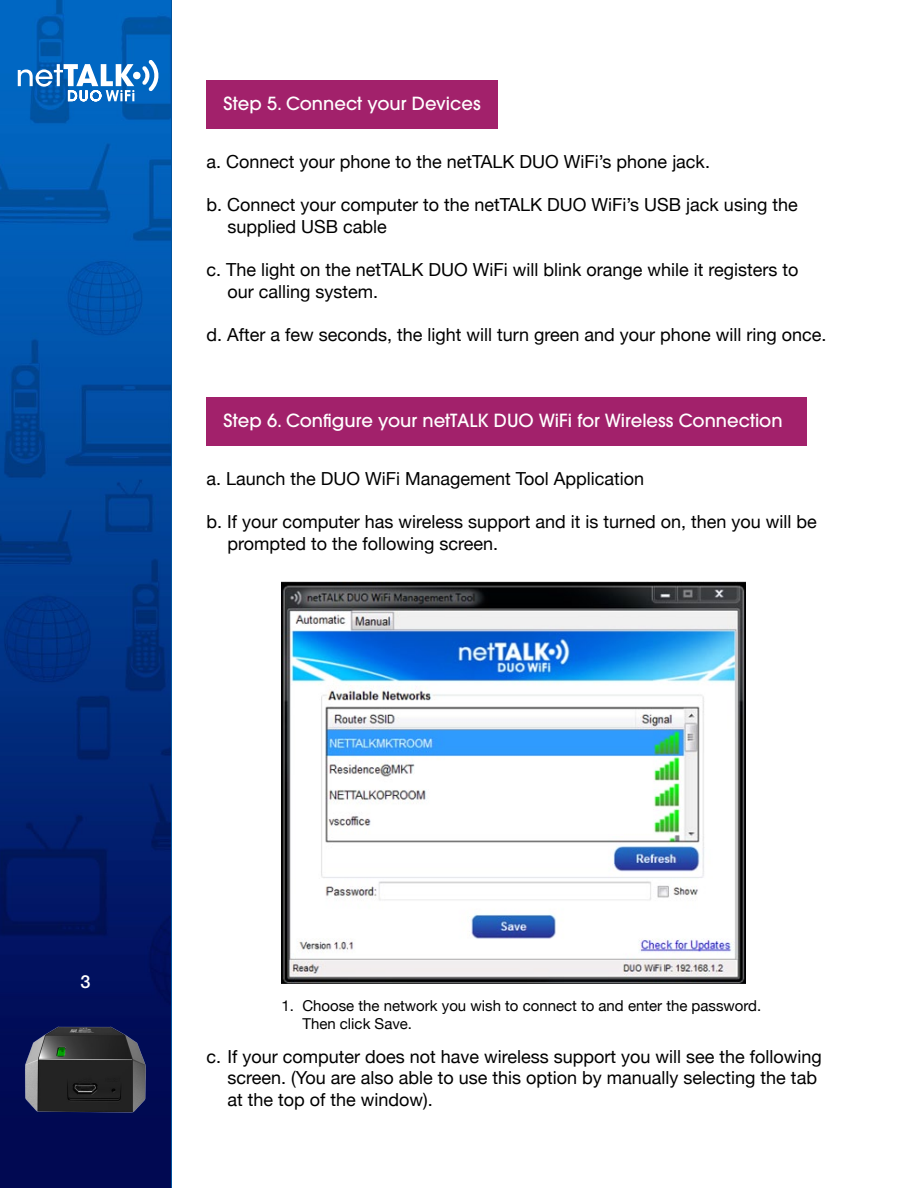
<style>
.page{position:relative;width:918px;height:1188px;background:#fff}
.page>*{position:absolute;margin:0;border:0;box-sizing:border-box;transform-origin:0 0}
.t1{font:18px/21.6px "Helvetica Neue";color:#000}
.t2{font:500 18px "ITC Avant Garde Std";color:#fff}
.t3{font:500 18px "Helvetica Neue";color:#fff}
.t4{font:15px/18px "Helvetica Neue";color:#000}
</style>
<div class="page">
<img style="left:0;top:0;width:171px;height:1188px">
<svg style="left:18px;top:60px;width:143px;height:41px"></svg>
<img style="left:0;top:989px;width:172px;height:145px">
<div style="left:207px;top:81px;width:291px;height:48px;background:#a2216b"></div>
<div style="left:207px;top:397px;width:600px;height:49px;background:#a2216b"></div>
<img style="left:281px;top:581px;width:464px;height:402px">
<p class="t2" style="left:224px;top:92px;width:259px">Step 5. Connect your Devices</p>
<p class="t1" style="left:207px;top:151px;width:505px">a. Connect your phone to the netTALK DUO WiFi’s phone jack.</p>
<p class="t1" style="left:228px;top:194px;width:572px;text-indent:-21px">b. Connect your computer to the netTALK DUO WiFi’s USB jack using the supplied USB cable</p>
<p class="t1" style="left:228px;top:259px;width:573px;text-indent:-21px">c. The light on the netTALK DUO WiFi will blink orange while it registers to our calling system.</p>
<p class="t1" style="left:207px;top:324px;width:622px">d. After a few seconds, the light will turn green and your phone will ring once.</p>
<p class="t2" style="left:224px;top:409px;width:561px">Step 6. Configure your netTALK DUO WiFi for Wireless Connection</p>
<p class="t1" style="left:207px;top:468px;width:439px">a. Launch the DUO WiFi Management Tool Application</p>
<p class="t1" style="left:228px;top:511px;width:591px;text-indent:-21px">b. If your computer has wireless support and it is turned on, then you will be prompted to the following screen.</p>
<p class="t3" style="left:80px;top:971px;width:12px">3</p>
<p class="t4" style="left:302px;top:996px;width:460px;text-indent:-21px">1. Choose the network you wish to connect to and enter the password.<br>Then click Save.</p>
<p class="t1" style="left:228px;top:1045px;width:596px;text-indent:-21px">c. If your computer does not have wireless support you will see the following screen. (You are also able to use this option by manually selecting the tab at the top of the window).</p>
</div>
